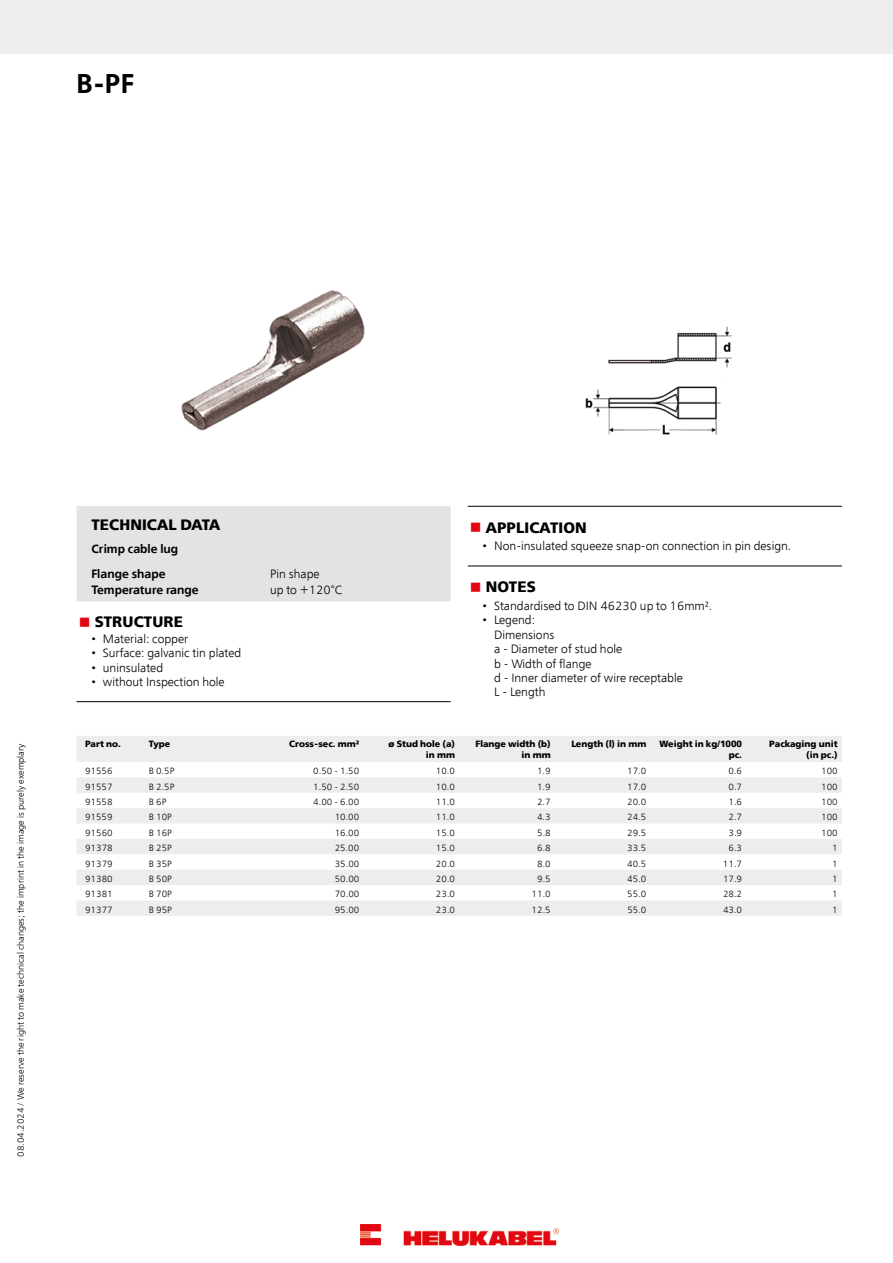
<style>
.page{position:relative;width:893px;height:1263px;background:#fff}
.page>*{position:absolute;margin:0;border:0;box-sizing:border-box;transform-origin:0 0}
.t1{font:600 27px "Free Set";color:#000}
.t2{font:700 15px "Free Set";letter-spacing:.01em;color:#000}
.t3{font:300 12px/14.4px "Free Set";color:#000}
.t4{font:600 12px/24.8px "Free Set";color:#000}
.t5{font:300 9px "Free Set";color:#000}
.t6{font:700 9px/10.8px "Free Set";color:#000;text-align:right}
.s1{color:#e30613}
</style>
<div class="page">
<div style="left:77px;top:506px;width:374px;height:95px;background:#e3e3e3"></div>
<hr style="left:77px;top:701px;width:374px;height:1px;background:#000">
<hr style="left:468px;top:506px;width:374px;height:1px;background:#000">
<hr style="left:468px;top:566px;width:374px;height:1px;background:#000">
<svg style="left:77px;top:736px;width:765px;height:180px;fill:#ededed"></svg>
<div style="left:0;top:0;width:893px;height:53px;background:#ededed"></div>
<img style="left:181px;top:290px;width:551px;height:145px">
<img style="left:360px;top:1225px;width:198px;height:21px">
<h1 class="t1" style="left:77px;top:66px;width:59px">B-PF</h1>
<p class="t5" style="left:15px;top:1157px;width:415px;rotate:-90deg">08.04.2024 / We reserve the right to make technical changes; the imprint in the image is purely exemplary</p>
<h2 class="t2" style="left:91px;top:515px;width:130px">TECHNICAL DATA</h2>
<h3 class="t4" style="left:91px;top:537px;width:88px">Crimp cable lug<br>Flange shape</h3>
<h3 class="t3" style="left:270px;top:567px;width:51px">Pin shape</h3>
<h3 class="t4" style="left:91px;top:578px;width:109px">Temperature range</h3>
<h3 class="t3" style="left:270px;top:583px;width:74px">up to +120°C</h3>
<h2 class="t2" style="left:79px;top:612px;width:106px"><span class="s1">■</span> STRUCTURE</h2>
<h3 class="t3" style="left:91px;top:631px;width:98px">• Material: copper</h3>
<h3 class="t3" style="left:91px;top:645px;width:151px">• Surface: galvanic tin plated</h3>
<h3 class="t3" style="left:91px;top:660px;width:73px">• uninsulated</h3>
<h3 class="t3" style="left:91px;top:674px;width:135px">• without Inspection hole</h3>
<h2 class="t2" style="left:470px;top:517px;width:118px"><span class="s1">■</span> APPLICATION</h2>
<h3 class="t3" style="left:483px;top:539px;width:310px">• Non-insulated squeeze snap-on connection in pin design.</h3>
<h2 class="t2" style="left:470px;top:577px;width:67px"><span class="s1">■</span> NOTES</h2>
<h3 class="t3" style="left:483px;top:598px;width:231px">• Standardised to DIN 46230 up to 16mm².</h3>
<h3 class="t3" style="left:494px;top:613px;width:190px;text-indent:-11px">• Legend:<br>Dimensions<br>a - Diameter of stud hole<br>b - Width of flange<br>d - Inner diameter of wire receptable<br>L - Length</h3>
<p class="t6" style="left:85px;top:738px;width:37px">Part no.</p>
<p class="t6" style="left:149px;top:738px;width:23px">Type</p>
<p class="t6" style="left:289px;top:738px;width:72px">Cross-sec. mm²</p>
<p class="t6" style="left:389px;top:738px;width:68px">ø Stud hole (a) in mm</p>
<p class="t6" style="left:475px;top:738px;width:77px">Flange width (b) in mm</p>
<p class="t6" style="left:571px;top:738px;width:77px">Length (l) in mm</p>
<p class="t6" style="left:659px;top:738px;width:84px">Weight in kg/1000 pc.</p>
<p class="t6" style="left:769px;top:738px;width:70px">Packaging unit (in pc.)</p>
<p class="t5" style="left:85px;top:766px;width:29px">91556</p>
<p class="t5" style="left:149px;top:766px;width:27px">B 0.5P</p>
<p class="t5" style="left:313px;top:766px;width:48px">0.50 - 1.50</p>
<p class="t5" style="left:436px;top:766px;width:21px">10.0</p>
<p class="t5" style="left:537px;top:766px;width:15px">1.9</p>
<p class="t5" style="left:627px;top:766px;width:21px">17.0</p>
<p class="t5" style="left:728px;top:766px;width:15px">0.6</p>
<p class="t5" style="left:821px;top:766px;width:18px">100</p>
<p class="t5" style="left:85px;top:781px;width:29px">91557</p>
<p class="t5" style="left:149px;top:781px;width:27px">B 2.5P</p>
<p class="t5" style="left:313px;top:781px;width:48px">1.50 - 2.50</p>
<p class="t5" style="left:436px;top:781px;width:21px">10.0</p>
<p class="t5" style="left:537px;top:781px;width:15px">1.9</p>
<p class="t5" style="left:627px;top:781px;width:21px">17.0</p>
<p class="t5" style="left:728px;top:781px;width:15px">0.7</p>
<p class="t5" style="left:821px;top:781px;width:18px">100</p>
<p class="t5" style="left:85px;top:796px;width:29px">91558</p>
<p class="t5" style="left:149px;top:796px;width:19px">B 6P</p>
<p class="t5" style="left:313px;top:796px;width:48px">4.00 - 6.00</p>
<p class="t5" style="left:436px;top:796px;width:21px">11.0</p>
<p class="t5" style="left:537px;top:796px;width:15px">2.7</p>
<p class="t5" style="left:627px;top:796px;width:21px">20.0</p>
<p class="t5" style="left:728px;top:796px;width:15px">1.6</p>
<p class="t5" style="left:821px;top:796px;width:18px">100</p>
<p class="t5" style="left:85px;top:812px;width:29px">91559</p>
<p class="t5" style="left:149px;top:812px;width:25px">B 10P</p>
<p class="t5" style="left:335px;top:812px;width:26px">10.00</p>
<p class="t5" style="left:436px;top:812px;width:21px">11.0</p>
<p class="t5" style="left:537px;top:812px;width:15px">4.3</p>
<p class="t5" style="left:627px;top:812px;width:21px">24.5</p>
<p class="t5" style="left:728px;top:812px;width:15px">2.7</p>
<p class="t5" style="left:821px;top:812px;width:18px">100</p>
<p class="t5" style="left:85px;top:827px;width:29px">91560</p>
<p class="t5" style="left:149px;top:827px;width:25px">B 16P</p>
<p class="t5" style="left:335px;top:827px;width:26px">16.00</p>
<p class="t5" style="left:436px;top:827px;width:21px">15.0</p>
<p class="t5" style="left:537px;top:827px;width:15px">5.8</p>
<p class="t5" style="left:627px;top:827px;width:21px">29.5</p>
<p class="t5" style="left:728px;top:827px;width:15px">3.9</p>
<p class="t5" style="left:821px;top:827px;width:18px">100</p>
<p class="t5" style="left:85px;top:842px;width:29px">91378</p>
<p class="t5" style="left:149px;top:842px;width:25px">B 25P</p>
<p class="t5" style="left:335px;top:842px;width:26px">25.00</p>
<p class="t5" style="left:436px;top:842px;width:21px">15.0</p>
<p class="t5" style="left:537px;top:842px;width:15px">6.8</p>
<p class="t5" style="left:627px;top:842px;width:21px">33.5</p>
<p class="t5" style="left:728px;top:842px;width:15px">6.3</p>
<p class="t5" style="left:832px;top:842px;width:7px">1</p>
<p class="t5" style="left:85px;top:858px;width:29px">91379</p>
<p class="t5" style="left:149px;top:858px;width:25px">B 35P</p>
<p class="t5" style="left:335px;top:858px;width:26px">35.00</p>
<p class="t5" style="left:436px;top:858px;width:21px">20.0</p>
<p class="t5" style="left:537px;top:858px;width:15px">8.0</p>
<p class="t5" style="left:627px;top:858px;width:21px">40.5</p>
<p class="t5" style="left:723px;top:858px;width:21px">11.7</p>
<p class="t5" style="left:832px;top:858px;width:7px">1</p>
<p class="t5" style="left:85px;top:873px;width:29px">91380</p>
<p class="t5" style="left:149px;top:873px;width:25px">B 50P</p>
<p class="t5" style="left:335px;top:873px;width:26px">50.00</p>
<p class="t5" style="left:436px;top:873px;width:21px">20.0</p>
<p class="t5" style="left:537px;top:873px;width:15px">9.5</p>
<p class="t5" style="left:627px;top:873px;width:21px">45.0</p>
<p class="t5" style="left:723px;top:873px;width:21px">17.9</p>
<p class="t5" style="left:832px;top:873px;width:7px">1</p>
<p class="t5" style="left:85px;top:889px;width:29px">91381</p>
<p class="t5" style="left:149px;top:889px;width:25px">B 70P</p>
<p class="t5" style="left:335px;top:889px;width:26px">70.00</p>
<p class="t5" style="left:436px;top:889px;width:21px">23.0</p>
<p class="t5" style="left:532px;top:889px;width:21px">11.0</p>
<p class="t5" style="left:627px;top:889px;width:21px">55.0</p>
<p class="t5" style="left:723px;top:889px;width:21px">28.2</p>
<p class="t5" style="left:832px;top:889px;width:7px">1</p>
<p class="t5" style="left:85px;top:904px;width:29px">91377</p>
<p class="t5" style="left:149px;top:904px;width:25px">B 95P</p>
<p class="t5" style="left:335px;top:904px;width:26px">95.00</p>
<p class="t5" style="left:436px;top:904px;width:21px">23.0</p>
<p class="t5" style="left:532px;top:904px;width:21px">12.5</p>
<p class="t5" style="left:627px;top:904px;width:21px">55.0</p>
<p class="t5" style="left:723px;top:904px;width:21px">43.0</p>
<p class="t5" style="left:832px;top:904px;width:7px">1</p>
</div>
